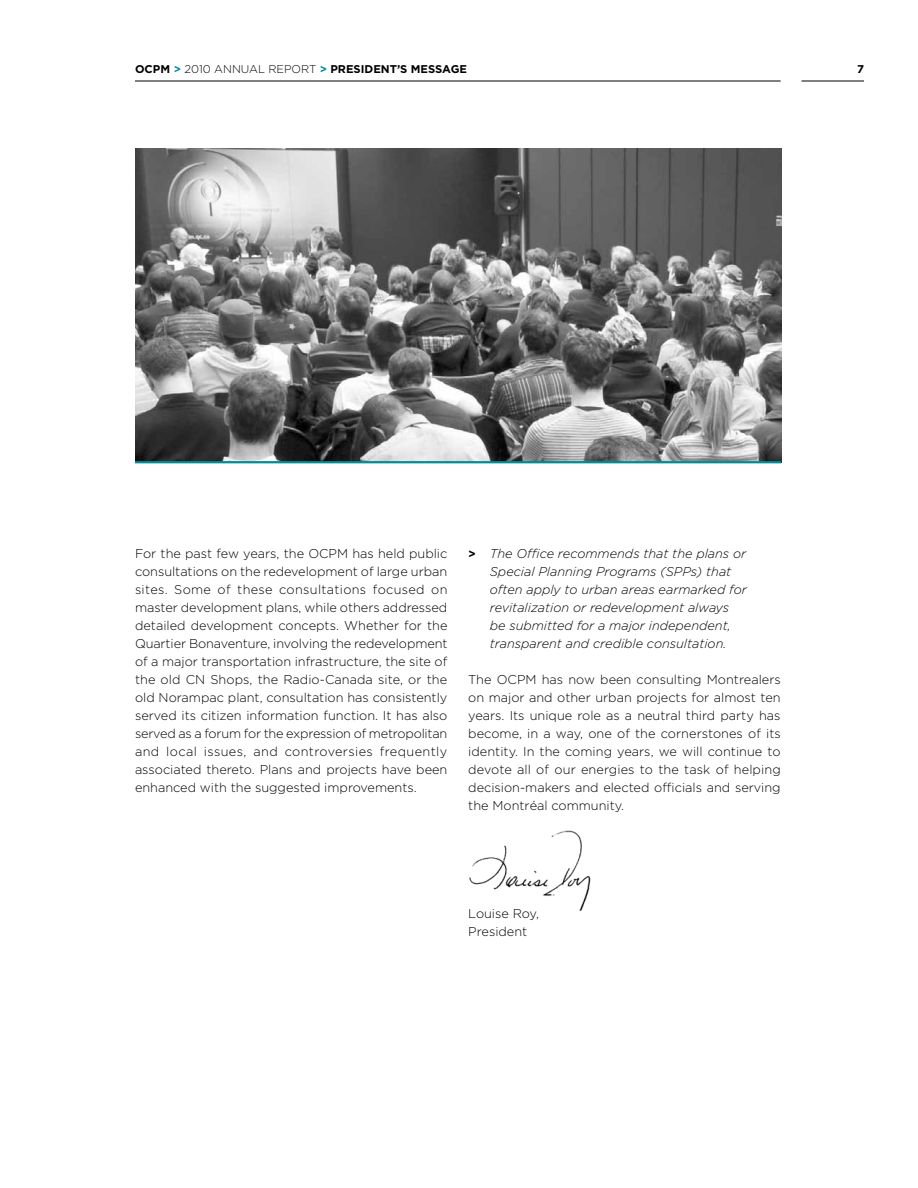
<style>
.page{position:relative;width:918px;height:1188px;background:#fff}
.page>*{position:absolute;margin:0;border:0;box-sizing:border-box;transform-origin:0 0}
.t1{font:300 12.75px/18px "Gotham HTF";color:#000;text-align:justify}
.t2{font:italic 300 12.75px/18px "Gotham HTF";color:#000}
.t3{font:700 11.25px "Gotham HTF";color:#000}
.s1{color:#008c99}
.s2{font-weight:300}
.s3{font-weight:700;font-style:normal;font-size:12px}
</style>
<div class="page">
<hr style="left:135px;top:81px;width:646px;height:1px;background:#000">
<hr style="left:802px;top:81px;width:62px;height:1px;background:#000">
<img style="left:469px;top:830px;width:122px;height:81px">
<img style="left:135px;top:148px;width:646px;height:313px">
<hr style="left:135px;top:461px;width:646px;height:2px;background:#008c99">
<p class="t3" style="left:135px;top:63px;width:334px">OCPM <span class="s1">&gt;</span> <span class="s2">2010 ANNUAL REPORT</span> <span class="s1">&gt;</span> PRESIDENT’S M ESSAGE</p>
<p class="t3" style="left:857px;top:63px;width:8px">7</p>
<p class="t1" style="left:135px;top:544px;width:314px">For the past few years, the OCPM has held public consultations on the redevelopment of large urban sites. Some of these consultations focused on master development plans, while others addressed detailed development concepts. Whether for the Quartier Bonaventure, involving the redevelopment of a major transportation infrastructure, the site of the old CN Shops, the Radio-Canada site, or the old Norampac plant, consultation has consistently served its citizen information function. It has also served as a forum for the expression of metropolitan and local issues, and controversies frequently associated thereto. Plans and projects have been enhanced with the suggested improvements.</p>
<p class="t2" style="left:490px;top:545px;width:258px;text-indent:-22px"><span class="s3">&gt;</span> The Office recommends that the plans or Special Planning Programs (SPPs) that often apply to urban areas earmarked for revitalization or redevelopment always be submitted for a major independent, transparent and credible consultation.</p>
<p class="t1" style="left:468px;top:670px;width:314px">The OCPM has now been consulting Montrealers on major and other urban projects for almost ten years. Its unique role as a neutral third party has become, in a way, one of the cornerstones of its identity. In the coming years, we will continue to devote all of our energies to the task of helping decision-makers and elected officials and serving the Montréal community.</p>
<p class="t1" style="left:468px;top:904px;width:72px">Louise Roy,<br>President</p>
</div>
